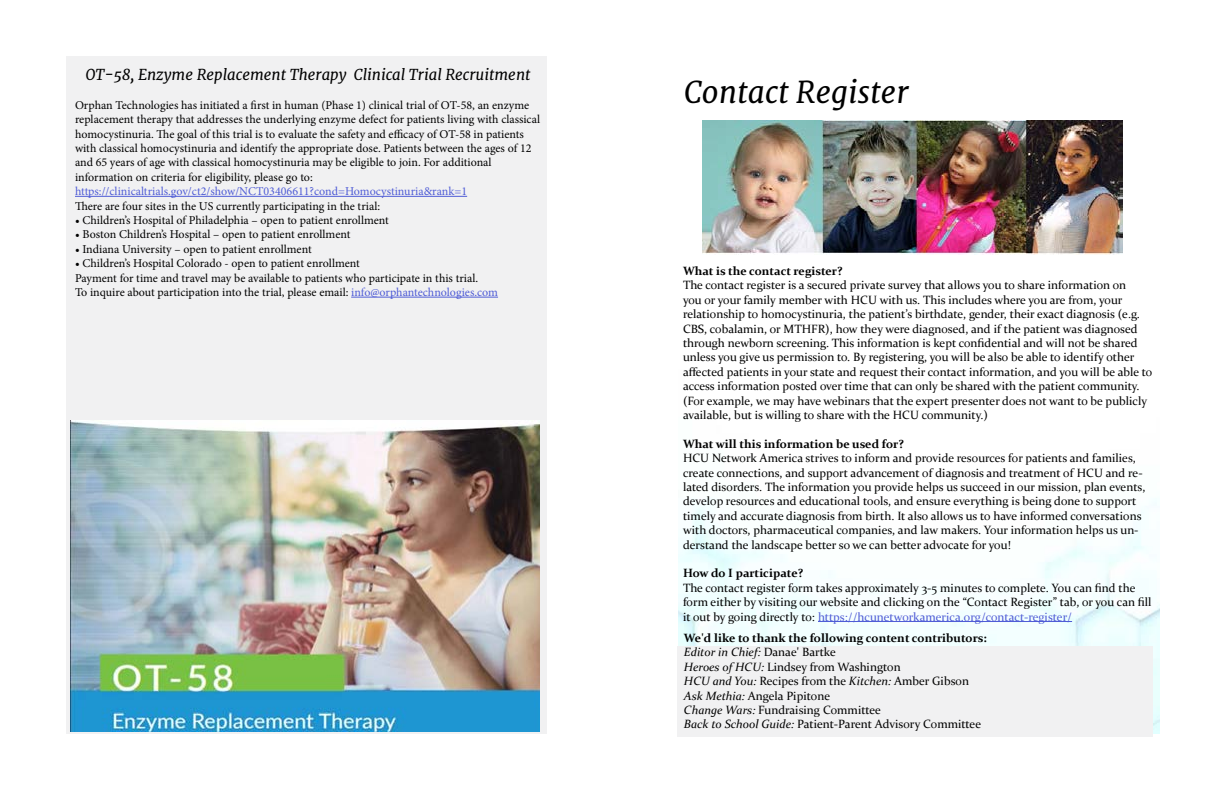
<style>
.page{position:relative;width:1224px;height:792px;background:#fff}
.page>*{position:absolute;margin:0;border:0;box-sizing:border-box;transform-origin:0 0}
.t1{font:italic 30px "Merriweather";color:#000}
.t2{font:italic 15px "Merriweather";color:#000}
.t3{font:12px/14.4px "Constantia";color:#000}
.t4{font:12px/14.4px "Minion Pro";color:#000}
.t5{font:700 12px "Constantia";color:#000}
.t6{font:12px "Minion Pro";color:#4f5cd6}
.s1{color:#4f5cd6}
.s2{font-weight:700}
.s3{font-style:italic}
</style>
<div class="page">
<img style="left:678px;top:498px;width:482px;height:236px">
<div style="left:66px;top:56px;width:481px;height:678px;background:#f1f1f2"></div>
<img style="left:70px;top:420px;width:470px;height:312px">
<hr style="left:75px;top:196px;width:392px;height:1px;background:#4f5cd6">
<hr style="left:351px;top:297px;width:147px;height:1px;background:#4f5cd6">
<div style="left:677px;top:646px;width:476px;height:91px;background:#f1f1f2"></div>
<hr style="left:818px;top:621px;width:254px;height:1px;background:#4f5cd6">
<img style="left:702px;top:121px;width:420px;height:134px">
<p class="t2" style="left:85px;top:65px;width:447px">OT-58, Enzyme Replacement Therapy Clinical Trial Recruitment</p>
<p class="t4" style="left:75px;top:98px;width:467px">Orphan Technologies has initiated a first in human (Phase 1) clinical trial of OT-58, an enzyme replacement therapy that addresses the underlying enzyme defect for patients living with classical homocystinuria. The goal of this trial is to evaluate the safety and efficacy of OT-58 in patients with classical homocystinuria and identify the appropriate dose. Patients between the ages of 12 and 65 years of age with classical homocystinuria may be eligible to join. For additional information on criteria for eligibility, please go to:</p>
<p class="t6" style="left:75px;top:183px;width:394px">https://clinicaltrials.gov/ct2/show/NCT03406611?cond=Homocystinuria&amp;rank=1</p>
<p class="t4" style="left:75px;top:199px;width:307px">There are four sites in the US currently participating in the trial:</p>
<p class="t4" style="left:75px;top:213px;width:315px">• Children’s Hospital of Philadelphia – open to patient enrollment</p>
<p class="t4" style="left:75px;top:227px;width:277px">• Boston Children’s Hospital – open to patient enrollment</p>
<p class="t4" style="left:75px;top:242px;width:238px">• Indiana University – open to patient enrollment</p>
<p class="t4" style="left:75px;top:256px;width:425px">• Children’s Hospital Colorado - open to patient enrollment<br>Payment for time and travel may be available to patients who participate in this trial.<br>To inquire about participation into the trial, please email: <span class="s1">info@orphantechnologies.com</span></p>
<p class="t5" style="left:683px;top:263px;width:161px">What is the contact register?</p>
<h1 class="t1" style="left:684px;top:73px;width:226px">Contact Register</h1>
<p class="t3" style="left:683px;top:278px;width:471px">The contact register is a secured private survey that allows you to share information on<br>you or your family member with HCU with us. This includes where you are from, your relationship to homocystinuria, the patient’s birthdate, gender, their exact diagnosis (e.g.<br>CBS, cobalamin, or MTHFR), how they were diagnosed, and if the patient was diagnosed through newborn screening. This information is kept confidential and will not be shared unless you give us permission to. By registering, you will be also be able to identify other affected patients in your state and request their contact information, and you will be able to access information posted over time that can only be shared with the patient community. (For example, we may have webinars that the expert presenter does not want to be publicly available, but is willing to share with the HCU community.)</p>
<p class="t5" style="left:683px;top:435px;width:222px">What will this information be used for?</p>
<p class="t3" style="left:683px;top:450px;width:464px">HCU Network America strives to inform and provide resources for patients and families, create connections, and support advancement of diagnosis and treatment of HCU and re&shy;lated disorders. The information you provide helps us succeed in our mission, plan events, develop resources and educational tools, and ensure everything is being done to support timely and accurate diagnosis from birth. It also allows us to have informed conversations with doctors, pharmaceutical companies, and law makers. Your information helps us un&shy;derstand the landscape better so we can better advocate for you!</p>
<p class="t5" style="left:683px;top:565px;width:122px">How do I participate?</p>
<p class="t3" style="left:683px;top:580px;width:470px">The contact register form takes approximately 3-5 minutes to complete. You can find the form either by visiting our website and clicking on the “Contact Register” tab, or you can fill it out by going directly to: <span class="s1">https://hcunetworkamerica.org/contact-register/</span></p>
<p class="t3" style="left:684px;top:630px;width:304px"><span class="s2">We'd like to thank the following content contributors:<br></span><span class="s3">Editor in Chief:</span> Danae' Bartke<br><span class="s3">Heroes of HCU:</span> Lindsey from Washington<br><span class="s3">HCU and You:</span> Recipes from the <span class="s3">Kitchen:</span> Amber Gibson <span class="s3">Ask Methia:</span> Angela Pipitone<br><span class="s3">Change Wars:</span> Fundraising Committee<br><span class="s3">Back to School Guide:</span> Patient-Parent Advisory Committee</p>
</div>
